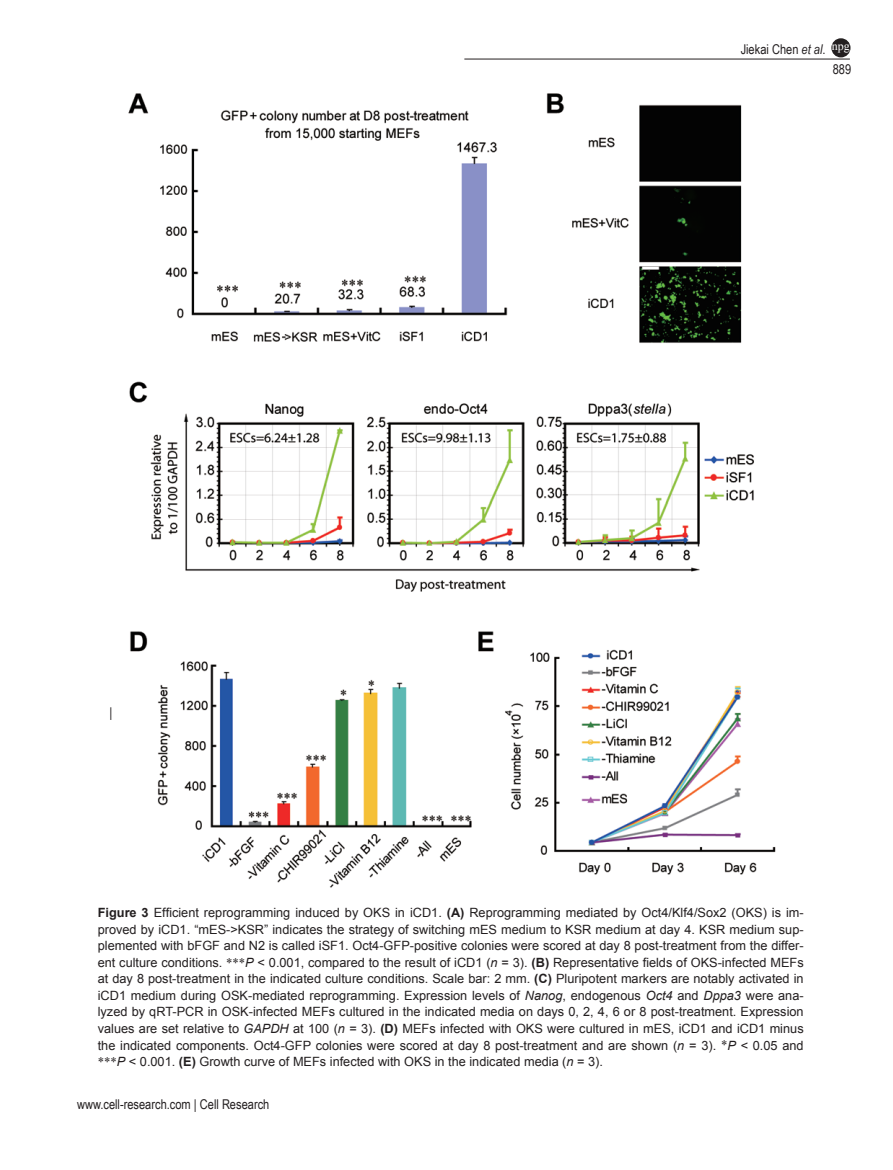
<style>
.page{position:relative;width:893px;height:1170px;background:#fff}
.page>*{position:absolute;margin:0;border:0;box-sizing:border-box;transform-origin:0 0}
.t1{font:13.5px "Arial Narrow";color:#231f20}
.t2{font:12.75px/16.5px "Arial";color:#231f20;text-align:justify}
.t3{font:12px "Times New Roman";color:#fff}
.s1{font-style:italic}
.s2{font-weight:700}
.s3{font-family:"Times New Roman"}
</style>
<div class="page">
<hr style="left:464px;top:59px;width:386px;height:1px;background:#231f20">
<div style="left:832px;top:39px;width:18px;height:18px;background:#231f20;border-radius:50%"></div>
<div style="left:831px;top:38px;width:19px;height:19px;border:2px solid #231f20;border-radius:50%"></div>
<img style="left:128px;top:93px;width:648px;height:795px">
<p class="t1" style="left:741px;top:40px;width:86px">Jiekai Chen <span class="s1">et al</span>.</p>
<p class="t3" style="left:832px;top:38px;width:19px">npg</p>
<p class="t1" style="left:833px;top:59px;width:20px">889</p>
<p class="t1" style="left:110px;top:702px;width:4px">|</p>
<p class="t2" style="left:98px;top:904px;width:707px"><span class="s2">Figure 3</span> Efficient reprogramming induced by OKS in iCD1. <span class="s2">(A)</span> Reprogramming mediated by Oct4/Klf4/Sox2 (OKS) is im&shy;proved by iCD1. “mES-&gt;KSR” indicates the strategy of switching mES medium to KSR medium at day 4. KSR medium sup&shy;plemented with bFGF and N2 is called iSF1. Oct4-GFP-positive colonies were scored at day 8 post-treatment from the differ&shy;ent culture conditions. <span class="s3">***</span><span class="s1">P</span> &lt; 0.001, compared to the result of iCD1 (<span class="s1">n</span> = 3). <span class="s2">(B)</span> Representative fields of OKS-infected MEFs at day 8 post-treatment in the indicated culture conditions. Scale bar: 2 mm. <span class="s2">(C)</span> Pluripotent markers are notably activated in iCD1 medium during OSK-mediated reprogramming. Expression levels of <span class="s1">Nanog</span>, endogenous <span class="s1">Oct4</span> and <span class="s1">Dppa3</span> were ana&shy;lyzed by qRT-PCR in OSK-infected MEFs cultured in the indicated media on days 0, 2, 4, 6 or 8 post-treatment. Expression values are set relative to <span class="s1">GAPDH</span> at 100 (<span class="s1">n</span> = 3). <span class="s2">(D)</span> MEFs infected with OKS were cultured in mES, iCD1 and iCD1 minus the indicated components. Oct4-GFP colonies were scored at day 8 post-treatment and are shown (<span class="s1">n</span> = 3). <span class="s3">*</span><span class="s1">P</span> &lt; 0.05 and <span class="s3">***</span><span class="s1">P</span> &lt; 0.001. <span class="s2">(E)</span> Growth curve of MEFs infected with OKS in the indicated media (<span class="s1">n</span> = 3).</p>
<p class="t1" style="left:77px;top:1094px;width:194px">www.cell-research.com | Cell Research</p>
</div>
